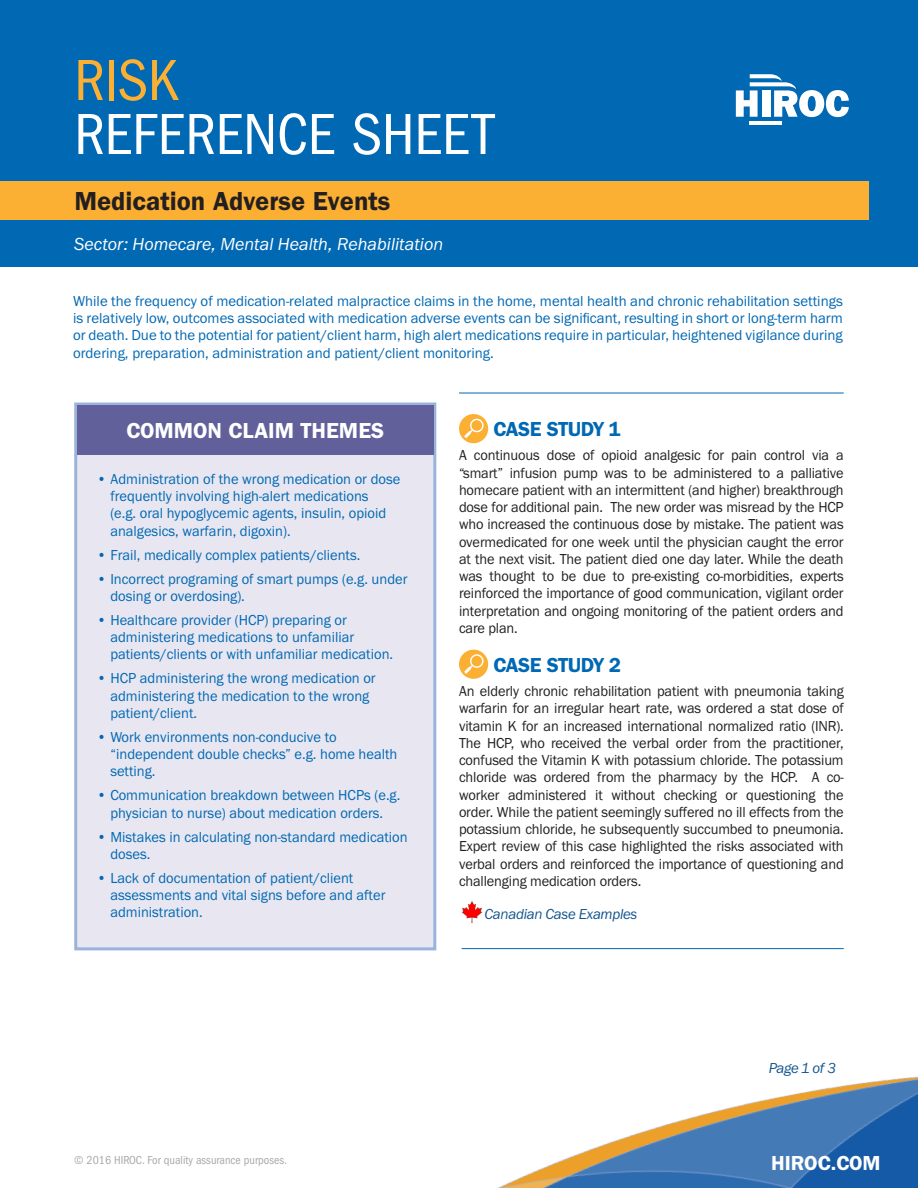
<style>
.page{position:relative;width:918px;height:1188px;background:#fff}
.page>*{position:absolute;margin:0;border:0;box-sizing:border-box;transform-origin:0 0}
.t1{font:condensed 60px "Franklin Gothic LT";color:#fff}
.t2{font:condensed 60px "Franklin Gothic LT";color:#fbb033}
.t3{font:700 27px "Franklin Gothic";color:#231f20}
.Body_Text{font:700 22.5px "Franklin Gothic";color:#fff}
.Body_Text-2{font:700 21px "Franklin Gothic";letter-spacing:-.02em;color:#0168b3}
.t4{font:700 21px "Franklin Gothic";color:#fff}
.t5{font:italic 18px "Franklin Gothic";color:#fff}
.Body_Text-3{font:15px/17.2px "Franklin Gothic";letter-spacing:-.01em;color:#231f20;text-align:justify;scale:.96 1}
.Body_Text-4{font:15px/17.2px "Franklin Gothic";color:#0168b3}
.Body_Text-5{font:italic 15px "Franklin Gothic";letter-spacing:-.02em;color:#13558c}
.t6{font:condensed 12px "Franklin Gothic LT";color:#a8a9ad}
</style>
<div class="page">
<div style="left:0;top:0;width:918px;height:267px;background:#0168b3"></div>
<img style="left:497px;top:1076px;width:421px;height:112px">
<hr style="left:750px;top:121px;width:32px;height:4px;background:#fff">
<svg style="left:736px;top:74px;width:113px;height:43px"></svg>
<div style="left:0;top:181px;width:868px;height:39px;background:#fbb033"></div>
<div style="left:74px;top:403px;width:362px;height:547px;background:#e8e7f1;border:3px solid #9ab3db"></div>
<div style="left:77px;top:405px;width:357px;height:50px;background:#62609a"></div>
<div style="left:459px;top:414px;width:29px;height:29px;background:#fbb033;border-radius:50%"></div>
<svg style="left:464px;top:419px;width:20px;height:19px"></svg>
<div style="left:459px;top:650px;width:29px;height:29px;background:#fbb033;border-radius:50%"></div>
<svg style="left:464px;top:654px;width:20px;height:20px"></svg>
<img style="left:462px;top:902px;width:20px;height:20px">
<hr style="left:459px;top:393px;width:385px;height:1px;background:#0168b3">
<hr style="left:462px;top:948px;width:382px;height:1px;background:#0168b3">
<p class="t2" style="left:74px;top:46px;width:105px">RISK</p>
<p class="t1" style="left:74px;top:100px;width:421px">REFERENCE SHEET</p>
<p class="t3" style="left:74px;top:183px;width:317px">Medication Adverse Events</p>
<p class="t5" style="left:74px;top:232px;width:370px">Sector: Homecare, Mental Health, Rehabilitation</p>
<p class="Body_Text-4" style="left:73px;top:294px;width:771px;text-align:justify">While the frequency of medication-related malpractice claims in the home, mental health and chronic rehabilitation settings is relatively low, outcomes associated with medication adverse events can be significant, resulting in short or long-term harm or death. Due to the potential for patient/client harm, high alert medications require in particular, heightened vigilance during ordering, preparation, administration and patient/client monitoring.</p>
<p class="Body_Text" style="left:126px;top:415px;width:259px">COMMON CLAIM THEMES</p>
<p class="Body_Text-4" style="left:110px;top:471px;width:292px;text-indent:-14px">• Administration of the wrong medication or dose frequently involving high-alert medications<br>(e.g. oral hypoglycemic agents, insulin, opioid analgesics, warfarin, digoxin).</p>
<p class="Body_Text-4" style="left:97px;top:547px;width:265px">• Frail, medically complex patients/clients.</p>
<p class="Body_Text-4" style="left:110px;top:571px;width:299px;text-indent:-14px">• Incorrect programing of smart pumps (e.g. under dosing or overdosing).</p>
<p class="Body_Text-4" style="left:110px;top:612px;width:284px;text-indent:-14px">• Healthcare provider (HCP) preparing or administering medications to unfamiliar patients/clients or with unfamiliar medication.</p>
<p class="Body_Text-4" style="left:110px;top:671px;width:267px;text-indent:-14px">• HCP administering the wrong medication or administering the medication to the wrong patient/client.</p>
<p class="Body_Text-4" style="left:110px;top:729px;width:289px;text-indent:-14px">• Work environments non-conducive to “independent double checks” e.g. home health setting.</p>
<p class="Body_Text-4" style="left:97px;top:788px;width:305px;text-align:center">• Communication breakdown between HCPs (e.g. physician to nurse) about medication orders.</p>
<p class="Body_Text-4" style="left:110px;top:829px;width:299px;text-indent:-14px">• Mistakes in calculating non-standard medication doses.</p>
<p class="Body_Text-4" style="left:110px;top:870px;width:277px;text-indent:-14px">• Lack of documentation of patient/client assessments and vital signs before and after administration.</p>
<p class="Body_Text-2" style="left:493px;top:415px;width:128px">CASE STUDY 1</p>
<p class="Body_Text-3" style="left:459px;top:448px;width:402px">A continuous dose of opioid analgesic for pain control via a “smart” infusion pump was to be administered to a palliative homecare patient with an intermittent (and higher) breakthrough dose for additional pain. The new order was misread by the HCP who increased the continuous dose by mistake. The patient was overmedicated for one week until the physician caught the error at the next visit. The patient died one day later. While the death was thought to be due to pre-existing co-morbidities, experts reinforced the importance of good communication, vigilant order interpretation and ongoing monitoring of the patient orders and care plan.</p>
<p class="Body_Text-2" style="left:493px;top:651px;width:129px">CASE STUDY 2</p>
<p class="Body_Text-3" style="left:459px;top:684px;width:402px">An elderly chronic rehabilitation patient with pneumonia taking warfarin for an irregular heart rate, was ordered a stat dose of vitamin K for an increased international normalized ratio (INR).<br>The HCP, who received the verbal order from the practitioner, confused the Vitamin K with potassium chloride. The potassium chloride was ordered from the pharmacy by the HCP. A co&shy;worker administered it without checking or questioning the order. While the patient seemingly suffered no ill effects from the potassium chloride, he subsequently succumbed to pneumonia.<br>Expert review of this case highlighted the risks associated with verbal orders and reinforced the importance of questioning and challenging medication orders.</p>
<p class="Body_Text-5" style="left:485px;top:904px;width:154px">Canadian Case Examples</p>
<p class="t6" style="left:74px;top:1153px;width:214px">© 2016 HIROC. For quality assurance purposes.</p>
<p class="Body_Text-5" style="left:769px;top:1058px;width:69px">Page 1 of 3</p>
<p class="t4" style="left:771px;top:1149px;width:111px">HIROC.COM</p>
</div>
